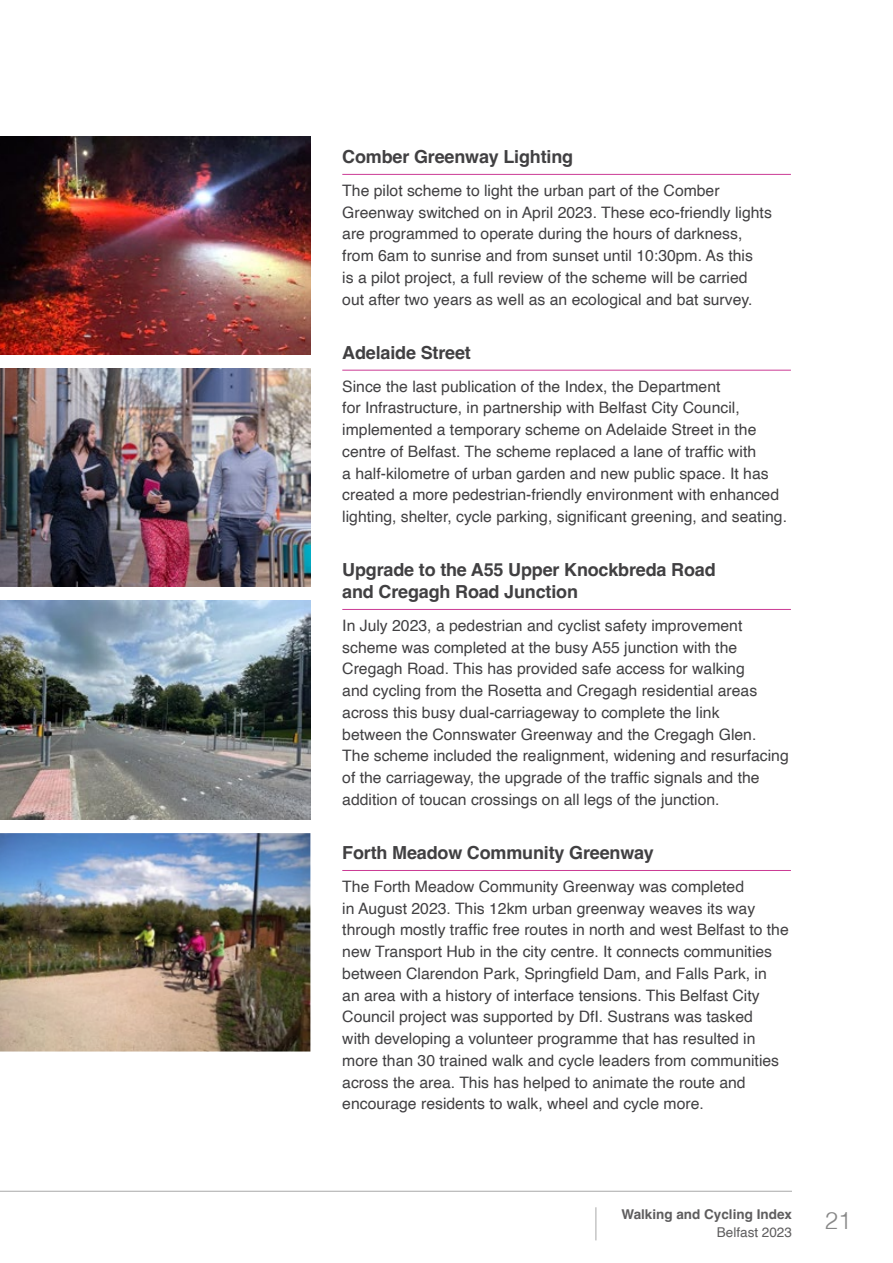
<style>
.page{position:relative;width:893px;height:1263px;background:#fff}
.page>*{position:absolute;margin:0;border:0;box-sizing:border-box;transform-origin:0 0}
.t1{font:300 24px "Helvetica";color:#878787}
.Paragraph_heading_with_underline__h3{font:700 18px/21.8px "Helvetica";letter-spacing:-.01em;color:#414042}
.Body__balance_ragged_lines{font:15.75px/21.8px "Helvetica";color:#414042}
.t2{font:700 13.5px "Helvetica";color:#5e5d5e}
.t3{font:13.5px "Helvetica";color:#5e5d5e}
</style>
<div class="page">
<hr style="left:0;top:1191px;width:792px;height:1px;background:#b2b2b2">
<hr style="left:595px;top:1207px;width:1px;height:33px;background:#b2b2b2">
<img style="left:0;top:833px;width:310px;height:218px">
<img style="left:0;top:368px;width:310px;height:219px">
<img style="left:0;top:136px;width:310px;height:219px">
<img style="left:0;top:601px;width:310px;height:218px">
<hr style="left:342px;top:174px;width:449px;height:1px;background:#cb3b95">
<hr style="left:342px;top:370px;width:449px;height:1px;background:#cb3b95">
<hr style="left:342px;top:609px;width:449px;height:1px;background:#cb3b95">
<hr style="left:342px;top:870px;width:449px;height:1px;background:#cb3b95">
<h3 class="Paragraph_heading_with_underline__h3" style="left:342px;top:148px;width:232px">Comber Greenway Lighting</h3>
<p class="Body__balance_ragged_lines" style="left:342px;top:180px;width:431px">The pilot scheme to light the urban part of the Comber Greenway switched on in April 2023. These eco-friendly lights are programmed to operate during the hours of darkness, from 6am to sunrise and from sunset until 10:30pm. As this<br>is a pilot project, a full review of the scheme will be carried out after two years as well as an ecological and bat survey.</p>
<h3 class="Paragraph_heading_with_underline__h3" style="left:342px;top:344px;width:130px">Adelaide Street</h3>
<p class="Body__balance_ragged_lines" style="left:342px;top:376px;width:446px">Since the last publication of the Index, the Department<br>for Infrastructure, in partnership with Belfast City Council, implemented a temporary scheme on Adelaide Street in the centre of Belfast. The scheme replaced a lane of traffic with<br>a half-kilometre of urban garden and new public space. It has created a more pedestrian-friendly environment with enhanced lighting, shelter, cycle parking, significant greening, and seating.</p>
<h3 class="Paragraph_heading_with_underline__h3" style="left:342px;top:561px;width:375px">Upgrade to the A55 Upper Knockbreda Road and Cregagh Road Junction</h3>
<p class="Body__balance_ragged_lines" style="left:342px;top:615px;width:448px">In July 2023, a pedestrian and cyclist safety improvement scheme was completed at the busy A55 junction with the Cregagh Road. This has provided safe access for walking<br>and cycling from the Rosetta and Cregagh residential areas across this busy dual-carriageway to complete the link<br>between the Connswater Greenway and the Cregagh Glen.<br>The scheme included the realignment, widening and resurfacing of the carriageway, the upgrade of the traffic signals and the addition of toucan crossings on all legs of the junction.</p>
<h3 class="Paragraph_heading_with_underline__h3" style="left:342px;top:844px;width:313px">Forth Meadow Community Greenway</h3>
<p class="Body__balance_ragged_lines" style="left:342px;top:876px;width:448px">The Forth Meadow Community Greenway was completed<br>in August 2023. This 12km urban greenway weaves its way through mostly traffic free routes in north and west Belfast to the new Transport Hub in the city centre. It connects communities between Clarendon Park, Springfield Dam, and Falls Park, in<br>an area with a history of interface tensions. This Belfast City Council project was supported by DfI. Sustrans was tasked<br>with developing a volunteer programme that has resulted in more than 30 trained walk and cycle leaders from communities across the area. This has helped to animate the route and encourage residents to walk, wheel and cycle more.</p>
<p class="t2" style="left:621px;top:1206px;width:172px">Walking and Cycling Index</p>
<p class="t3" style="left:717px;top:1221px;width:77px">Belfast 2023</p>
<h1 class="t1" style="left:825px;top:1200px;width:28px">21</h1>
</div>
